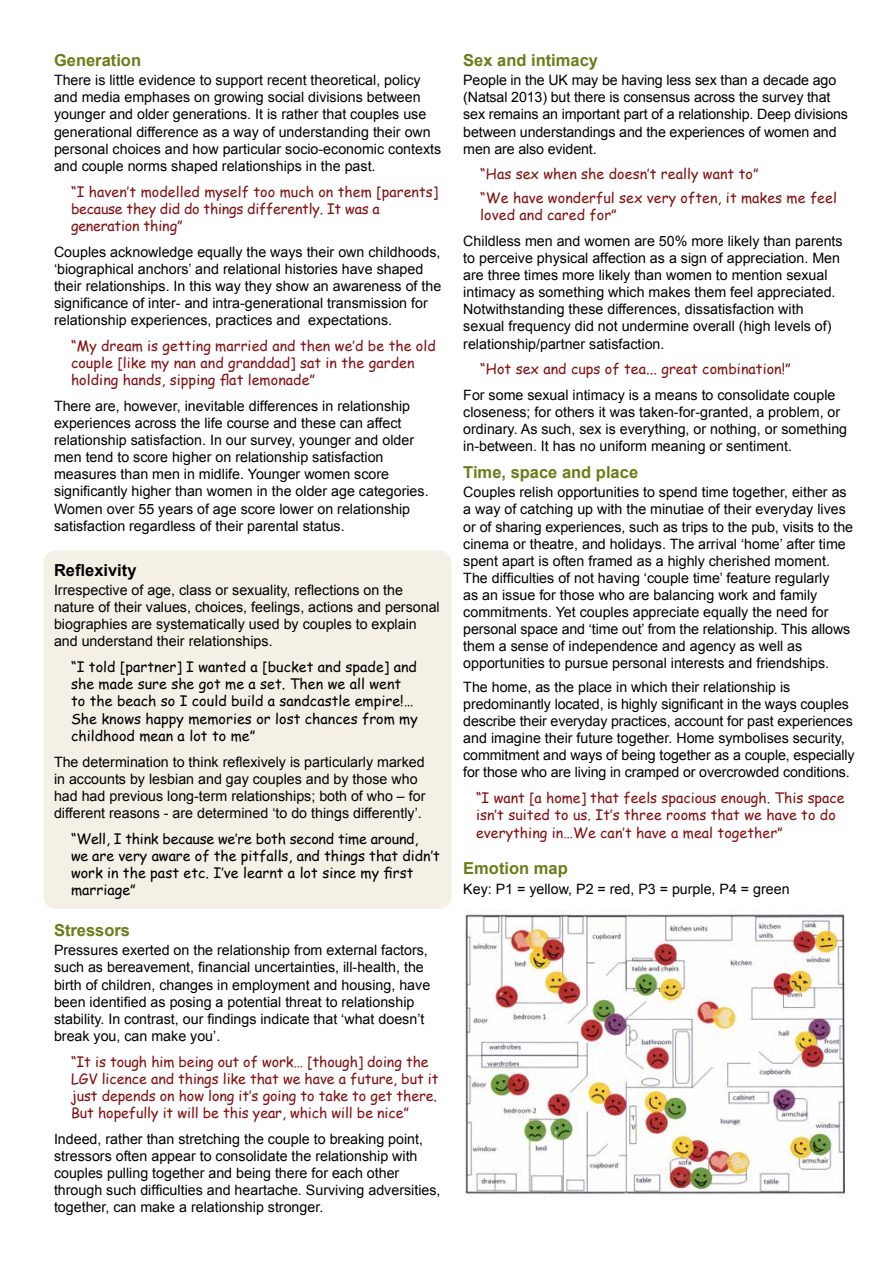
<style>
.page{position:relative;width:893px;height:1263px;background:#fff}
.page>*{position:absolute;margin:0;border:0;box-sizing:border-box;transform-origin:0 0}
.t1{font:700 16.5px "Arial";color:#6c7c19}
.t2{font:700 16.5px "Arial";color:#000}
.t3{font:14.25px/17.1px "Arial";color:#000}
.t4{font:14.25px/17.2px "Comic Sans MS";letter-spacing:.005em;color:#821315}
.t5{font:14.25px/17.2px "Comic Sans MS";letter-spacing:.005em;color:#000}
.t6{font:14.25px/17.2px "Comic Sans MS";letter-spacing:-.015em;color:#821315}
</style>
<div class="page">
<div style="left:44px;top:551px;width:408px;height:358px;background:#f4f0e5;border-radius:13px"></div>
<img style="left:464px;top:910px;width:381px;height:286px">
<p class="t1" style="left:54px;top:49px;width:89px">Generation</p>
<p class="t3" style="left:54px;top:72px;width:389px">There is little evidence to support recent theoretical, policy and media emphases on growing social divisions between younger and older generations. It is rather that couples use generational difference as a way of understanding their own personal choices and how particular socio-economic contexts and couple norms shaped relationships in the past.</p>
<p class="t6" style="left:71px;top:182px;width:369px">“I haven’t modelled myself too much on them [parents] because they did do things differently. It was a generation thing”</p>
<p class="t3" style="left:54px;top:243px;width:389px">Couples acknowledge equally the ways their own childhoods, ‘biographical anchors’ and relational histories have shaped their relationships. In this way they show an awareness of the significance of inter- and intra-generational transmission for relationship experiences, practices and expectations.</p>
<p class="t4" style="left:71px;top:337px;width:366px">“My dream is getting married and then we’d be the old couple [like my nan and granddad] sat in the garden holding hands, sipping flat lemonade”</p>
<p class="t3" style="left:54px;top:397px;width:376px">There are, however, inevitable differences in relationship experiences across the life course and these can affect relationship satisfaction. In our survey, younger and older men tend to score higher on relationship satisfaction measures than men in midlife. Younger women score significantly higher than women in the older age categories.<br>Women over 55 years of age score lower on relationship satisfaction regardless of their parental status.</p>
<p class="t2" style="left:54px;top:559px;width:84px">Reflexivity</p>
<p class="t3" style="left:54px;top:581px;width:387px">Irrespective of age, class or sexuality, reflections on the nature of their values, choices, feelings, actions and personal biographies are systematically used by couples to explain and understand their relationships.</p>
<p class="t5" style="left:71px;top:658px;width:348px">“I told [partner] I wanted a [bucket and spade] and she made sure she got me a set. Then we all went to the beach so I could build a sandcastle empire!… She knows happy memories or lost chances from my childhood mean a lot to me”</p>
<p class="t3" style="left:54px;top:753px;width:373px">The determination to think reflexively is particularly marked in accounts by lesbian and gay couples and by those who had had previous long-term relationships; both of who – for different reasons - are determined ‘to do things differently’.</p>
<p class="t5" style="left:71px;top:829px;width:370px">“Well, I think because we’re both second time around,<br>we are very aware of the pitfalls, and things that didn’t work in the past etc. I’ve learnt a lot since my first marriage”</p>
<p class="t1" style="left:54px;top:919px;width:78px">Stressors</p>
<p class="t3" style="left:54px;top:942px;width:378px">Pressures exerted on the relationship from external factors, such as bereavement, financial uncertainties, ill-health, the birth of children, changes in employment and housing, have been identified as posing a potential threat to relationship stability. In contrast, our findings indicate that ‘what doesn’t break you, can make you’.</p>
<p class="t4" style="left:71px;top:1052px;width:369px">“It is tough him being out of work… [though] doing the LGV licence and things like that we have a future, but it just depends on how long it’s going to take to get there.<br>But hopefully it will be this year, which will be nice”</p>
<p class="t3" style="left:54px;top:1130px;width:388px">Indeed, rather than stretching the couple to breaking point, stressors often appear to consolidate the relationship with couples pulling together and being there for each other through such difficulties and heartache. Surviving adversities, together, can make a relationship stronger.</p>
<p class="t1" style="left:463px;top:49px;width:136px">Sex and intimacy</p>
<p class="t3" style="left:463px;top:72px;width:386px">People in the UK may be having less sex than a decade ago (Natsal 2013) but there is consensus across the survey that sex remains an important part of a relationship. Deep divisions between understandings and the experiences of women and men are also evident.</p>
<p class="t4" style="left:480px;top:162px;width:358px;line-height:23.7px">“Has sex when she doesn’t really want to”<br>“We have wonderful sex very often, it makes me feel</p>
<p class="t4" style="left:480px;top:206px;width:138px">loved and cared for”</p>
<p class="t3" style="left:463px;top:232px;width:381px">Childless men and women are 50% more likely than parents to perceive physical affection as a sign of appreciation. Men are three times more likely than women to mention sexual intimacy as something which makes them feel appreciated.<br>Notwithstanding these differences, dissatisfaction with sexual frequency did not undermine overall (high levels of) relationship/partner satisfaction.</p>
<p class="t4" style="left:480px;top:360px;width:312px">“Hot sex and cups of tea... great combination!”</p>
<p class="t3" style="left:463px;top:386px;width:385px">For some sexual intimacy is a means to consolidate couple closeness; for others it was taken-for-granted, a problem, or ordinary. As such, sex is everything, or nothing, or something in-between. It has no uniform meaning or sentiment.</p>
<p class="t1" style="left:463px;top:461px;width:176px">Time, space and place</p>
<p class="t3" style="left:463px;top:484px;width:391px">Couples relish opportunities to spend time together, either as a way of catching up with the minutiae of their everyday lives or of sharing experiences, such as trips to the pub, visits to the cinema or theatre, and holidays. The arrival ‘home’ after time spent apart is often framed as a highly cherished moment.<br>The difficulties of not having ‘couple time’ feature regularly<br>as an issue for those who are balancing work and family commitments. Yet couples appreciate equally the need for personal space and ‘time out’ from the relationship. This allows them a sense of independence and agency as well as opportunities to pursue personal interests and friendships.</p>
<p class="t3" style="left:463px;top:678px;width:393px">The home, as the place in which their relationship is predominantly located, is highly significant in the ways couples describe their everyday practices, account for past experiences and imagine their future together. Home symbolises security, commitment and ways of being together as a couple, especially for those who are living in cramped or overcrowded conditions.</p>
<p class="t4" style="left:476px;top:789px;width:370px">“I want [a home] that feels spacious enough. This space isn’t suited to us. It’s three rooms that we have to do everything in…We can’t have a meal together”</p>
<p class="t1" style="left:463px;top:857px;width:106px">Emotion map</p>
<p class="t3" style="left:463px;top:881px;width:328px">Key: P1 = yellow, P2 = red, P3 = purple, P4 = green</p>
</div>
